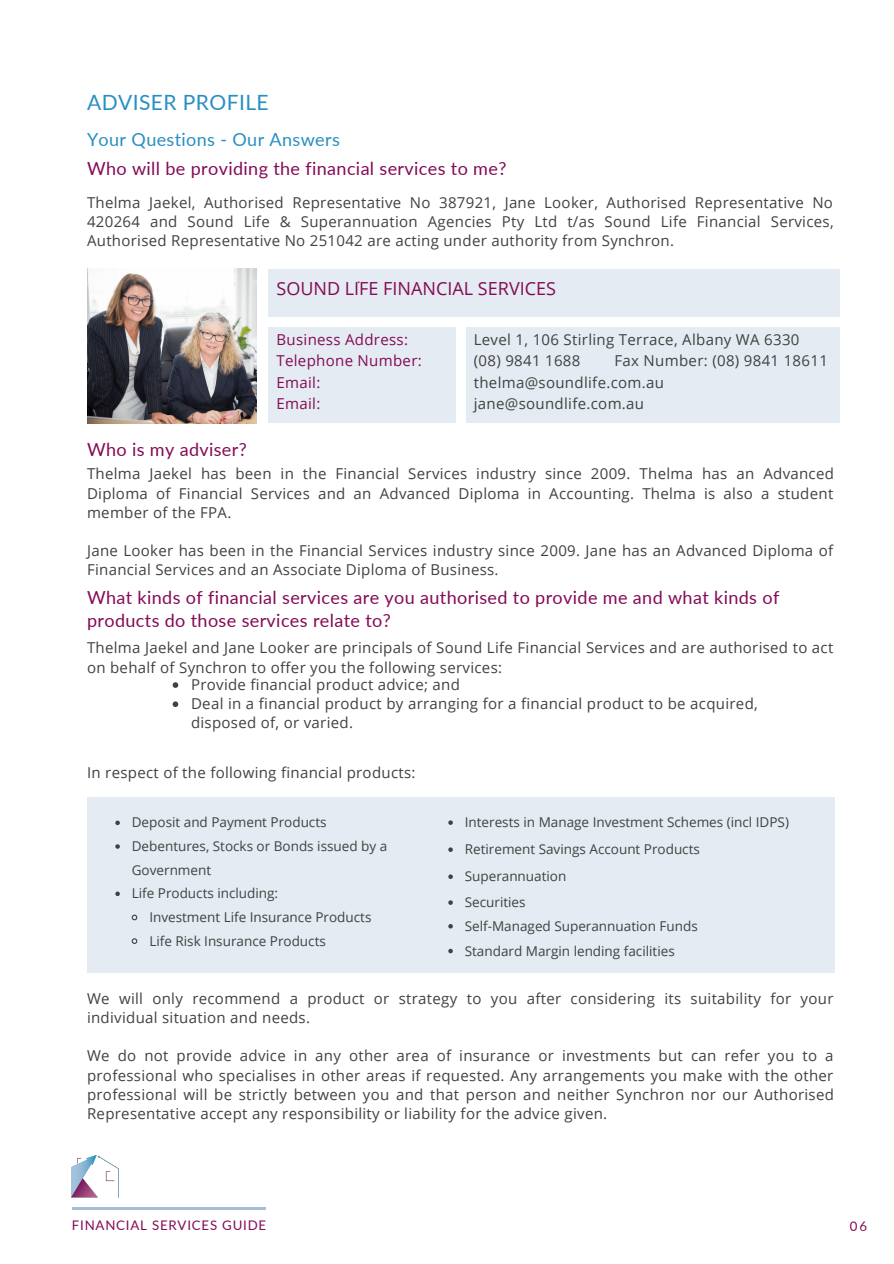
<style>
.page{position:relative;width:894px;height:1264px;background:#fff}
.page>*{position:absolute;margin:0;border:0;box-sizing:border-box;transform-origin:0 0}
.t1{font:21px "Lato";letter-spacing:.02em;color:#298fc2}
.t2{font:18px/22.5px "Lato";letter-spacing:.02em;color:#840b55}
.t3{font:18px "Open Sans";color:#840b55}
.t4{font:18px "Lato";letter-spacing:.02em;color:#298fc2}
.t5{font:15px/19.2px "Open Sans";letter-spacing:.02em;color:#414141}
.t6{font:15px/21.5px "Open Sans";letter-spacing:.02em;color:#840b55}
.t7{font:13.5px/23.7px "Open Sans";color:#414141}
.t8{font:13.2px "Lato";letter-spacing:.06em;color:#840b55}
</style>
<div class="page">
<hr style="left:72px;top:1206px;width:194px;height:3px;background:#a7bcd6">
<img style="left:72px;top:1155px;width:46px;height:55px">
<div style="left:268px;top:269px;width:571px;height:47px;background:#e4ebf2"></div>
<div style="left:268px;top:327px;width:187px;height:96px;background:#e4ebf2"></div>
<div style="left:467px;top:327px;width:372px;height:96px;background:#e4ebf2"></div>
<img style="left:87px;top:269px;width:169px;height:154px">
<svg style="left:172px;top:682px;width:6px;height:6px"></svg>
<svg style="left:172px;top:701px;width:6px;height:6px"></svg>
<div style="left:87px;top:797px;width:746px;height:175px;background:#e4ebf2"></div>
<svg style="left:115px;top:820px;width:5px;height:5px"></svg>
<svg style="left:115px;top:844px;width:5px;height:4px"></svg>
<svg style="left:115px;top:891px;width:5px;height:5px"></svg>
<svg style="left:131px;top:914px;width:7px;height:7px"></svg>
<svg style="left:131px;top:938px;width:7px;height:6px"></svg>
<svg style="left:448px;top:820px;width:4px;height:4px"></svg>
<svg style="left:448px;top:847px;width:4px;height:5px"></svg>
<svg style="left:448px;top:874px;width:4px;height:5px"></svg>
<svg style="left:448px;top:900px;width:4px;height:4px"></svg>
<svg style="left:448px;top:924px;width:4px;height:4px"></svg>
<svg style="left:448px;top:948px;width:4px;height:5px"></svg>
<h1 class="t1" style="left:87px;top:89px;width:183px">ADVISER PROFILE</h1>
<p class="t4" style="left:87px;top:128px;width:254px">Your Questions - Our Answers</p>
<p class="t2" style="left:87px;top:157px;width:421px">Who will be providing the financial services to me?</p>
<p class="t5" style="left:87px;top:192px;width:748px;text-align:justify">Thelma Jaekel, Authorised Representative No 387921, Jane Looker, Authorised Representative No 420264 and Sound Life &amp; Superannuation Agencies Pty Ltd t/as Sound Life Financial Services, Authorised Representative No 251042 are acting under authority from Synchron.</p>
<p class="t6" style="left:357px;top:266px;width:5px">.</p>
<p class="t3" style="left:276px;top:276px;width:281px">SOUND LIFE FINANCIAL SERVICES</p>
<p class="t6" style="left:276px;top:328px;width:147px">Business Address:<br>Telephone Number:<br>Email:<br>Email:</p>
<p class="t5" style="left:473px;top:328px;width:327px;line-height:21.5px">Level 1, 106 Stirling Terrace, Albany WA 6330 (08) 9841 1688</p>
<p class="t5" style="left:473px;top:350px;width:355px;line-height:21.5px;text-indent:141px">Fax Number: (08) 9841 18611 thelma@soundlife.com.au jane@soundlife.com.au</p>
<p class="t2" style="left:87px;top:438px;width:161px">Who is my adviser?</p>
<p class="t5" style="left:87px;top:464px;width:748px;text-align:justify">Thelma Jaekel has been in the Financial Services industry since 2009. Thelma has an Advanced Diploma of Financial Services and an Advanced Diploma in Accounting. Thelma is also a student member of the FPA.</p>
<p class="t5" style="left:87px;top:540px;width:747px">Jane Looker has been in the Financial Services industry since 2009. Jane has an Advanced Diploma of<br>Financial Services and an Associate Diploma of Business.</p>
<p class="t2" style="left:87px;top:586px;width:693px">What kinds of financial services are you authorised to provide me and what kinds of products do those services relate to?</p>
<p class="t5" style="left:87px;top:638px;width:747px">Thelma Jaekel and Jane Looker are principals of Sound Life Financial Services and are authorised to act on behalf of Synchron to offer you the following services:</p>
<p class="t5" style="left:191px;top:674px;width:568px">Provide financial product advice; and<br>Deal in a financial product by arranging for a financial product to be acquired, disposed of, or varied.</p>
<p class="t5" style="left:87px;top:762px;width:330px">In respect of the following financial products:</p>
<p class="t7" style="left:132px;top:810px;width:257px">Deposit and Payment Products<br>Debentures, Stocks or Bonds issued by a<br>Government<br>Life Products including:</p>
<p class="t7" style="left:149px;top:904px;width:223px">Investment Life Insurance Products<br>Life Risk Insurance Products</p>
<p class="t7" style="left:464px;top:808px;width:326px;line-height:26.7px">Interests in Manage Investment Schemes (incl IDPS)<br>Retirement Savings Account Products<br>Superannuation<br>Securities</p>
<p class="t7" style="left:464px;top:913px;width:234px;line-height:24.8px">Self-Managed Superannuation Funds<br>Standard Margin lending facilities</p>
<p class="t5" style="left:87px;top:988px;width:747px">We will only recommend a product or strategy to you after considering its suitability for your individual situation and needs.</p>
<p class="t5" style="left:87px;top:1045px;width:748px;text-align:justify">We do not provide advice in any other area of insurance or investments but can refer you to a professional who specialises in other areas if requested. Any arrangements you make with the other professional will be strictly between you and that person and neither Synchron nor our Authorised Representative accept any responsibility or liability for the advice given.</p>
<p class="t8" style="left:72px;top:1216px;width:196px">FINANCIAL SERVICES GUIDE</p>
<p class="t8" style="left:849px;top:1217px;width:19px">06</p>
</div>
